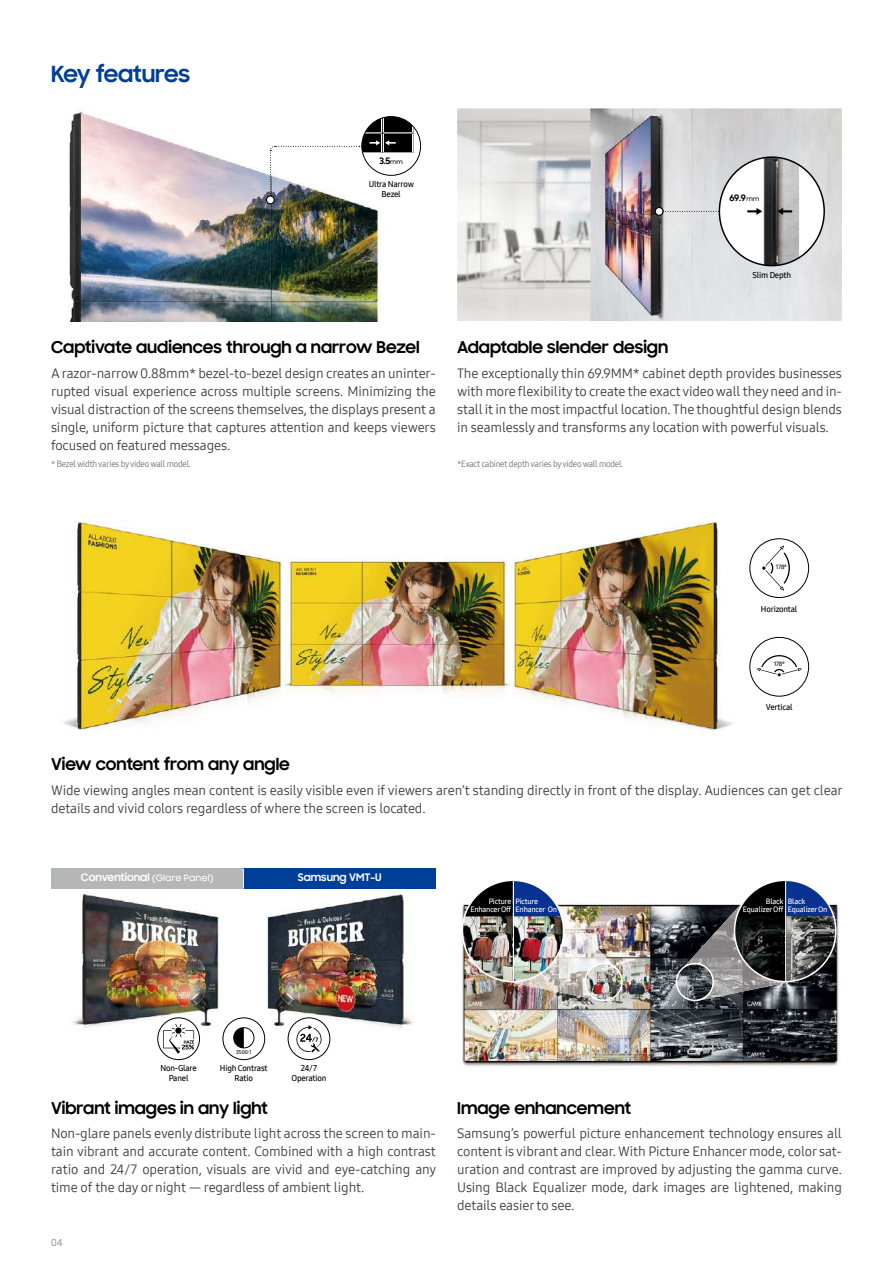
<style>
.page{position:relative;width:893px;height:1263px;background:#fff}
.page>*{position:absolute;margin:0;border:0;box-sizing:border-box;transform-origin:0 0}
.t1{font:700 22.5px "Samsung Sharp Sans";letter-spacing:-.01em;color:#003f98}
.t2{font:700 16.5px "Samsung Sharp Sans";color:#000}
.t3{font:13.5px/18px "Samsung One 400";letter-spacing:-.01em;color:#3e3a39;text-align:justify}
.t4{font:700 10.5px "Samsung Sharp Sans";color:#fff}
.t5{font:500 9.75px "Samsung Sharp Sans";color:#9fa0a0}
.t6{font:9px "Samsung One 400 C";letter-spacing:-.025em;color:#727171}
.t7{font:700 9px "Samsung Sharp Sans";color:#000}
.t8{font:8.25px/9.9px "Samsung One 600";letter-spacing:-.025em;color:#000;text-align:center}
.t9{font:7.5px/8.2px "Samsung One 600";letter-spacing:-.025em;color:#fff}
.t10{font:6px "Samsung One 600";letter-spacing:-.025em;color:#000}
.t11{font:5.25px "Samsung One 600";color:#000}
.s1{font-weight:500;font-size:6px}
.s2{font-weight:500;font-size:9px}
</style>
<div class="page">
<img style="left:72px;top:892px;width:341px;height:151px">
<svg style="left:158px;top:1018px;width:42px;height:42px"></svg>
<div style="left:157px;top:1017px;width:43px;height:43px;border:1px solid #000;border-radius:50%"></div>
<svg style="left:163px;top:1024px;width:31px;height:30px"></svg>
<div style="left:223px;top:1018px;width:42px;height:42px;background:#fff;border-radius:50%"></div>
<div style="left:223px;top:1017px;width:42px;height:43px;border:1px solid #000;border-radius:50%"></div>
<svg style="left:233px;top:1027px;width:21px;height:21px"></svg>
<div style="left:288px;top:1018px;width:42px;height:42px;background:#fff;border-radius:50%"></div>
<div style="left:288px;top:1017px;width:42px;height:43px;border:1px solid #000;border-radius:50%"></div>
<svg style="left:296px;top:1025px;width:26px;height:27px"></svg>
<div style="left:51px;top:868px;width:192px;height:21px;background:#b5b6b6"></div>
<div style="left:243px;top:868px;width:193px;height:21px;background:#003f98"></div>
<svg style="left:243px;top:868px;width:1px;height:21px"></svg>
<img style="left:461px;top:903px;width:378px;height:164px">
<img style="left:684px;top:903px;width:107px;height:98px">
<div style="left:676px;top:963px;width:38px;height:38px;border:2px solid #fff;border-radius:50%"></div>
<img style="left:734px;top:903px;width:102px;height:79px">
<img style="left:737px;top:882px;width:96px;height:34px">
<div style="left:734px;top:879px;width:103px;height:103px;border:2px solid #fff;border-radius:50%"></div>
<hr style="left:785px;top:880px;width:1px;height:102px;background:#fff">
<img style="left:507px;top:903px;width:108px;height:98px">
<div style="left:584px;top:963px;width:39px;height:38px;border:2px solid #fff;border-radius:50%"></div>
<img style="left:462px;top:903px;width:101px;height:79px">
<img style="left:464px;top:882px;width:97px;height:34px">
<div style="left:462px;top:879px;width:102px;height:103px;border:2px solid #fff;border-radius:50%"></div>
<hr style="left:513px;top:880px;width:1px;height:102px;background:#fff">
<img style="left:68px;top:108px;width:354px;height:213px">
<div style="left:266px;top:196px;width:8px;height:8px;background:#fff;border-radius:50%"></div>
<div style="left:266px;top:195px;width:9px;height:9px;border:1px solid #000;border-radius:50%"></div>
<svg style="left:270px;top:117px;width:151px;height:79px"></svg>
<div style="left:361px;top:116px;width:60px;height:60px;border:1px solid #000;border-radius:50%"></div>
<img style="left:457px;top:108px;width:385px;height:213px">
<div style="left:655px;top:207px;width:8px;height:8px;background:#fff;border-radius:50%"></div>
<div style="left:655px;top:207px;width:8px;height:9px;border:1px solid #000;border-radius:50%"></div>
<svg style="left:662px;top:156px;width:164px;height:111px"></svg>
<img style="left:63px;top:522px;width:670px;height:208px">
<div style="left:749px;top:637px;width:60px;height:59px;border:1px solid #000;border-radius:50%"></div>
<svg style="left:756px;top:655px;width:46px;height:21px"></svg>
<div style="left:749px;top:538px;width:60px;height:60px;border:1px solid #000;border-radius:50%"></div>
<svg style="left:762px;top:545px;width:28px;height:46px"></svg>
<h1 class="t1" style="left:51px;top:57px;width:141px">Key features</h1>
<p class="t7" style="left:379px;top:154px;width:25px">3.5<span class="s1">mm</span></p>
<p class="t8" style="left:369px;top:179px;width:47px">Ultra Narrow<br>Bezel</p>
<p class="t7" style="left:729px;top:191px;width:32px">69.9 <span class="s1">mm</span></p>
<p class="t8" style="left:752px;top:270px;width:40px">Slim Depth</p>
<p class="t2" style="left:51px;top:335px;width:370px">Captivate audiences through a narrow Bezel</p>
<p class="t2" style="left:457px;top:335px;width:213px">Adaptable slender design</p>
<p class="t3" style="left:51px;top:364px;width:386px">A razor-narrow 0.88mm* bezel-to-bezel design creates an uninter&shy;rupted visual experience across multiple screens. Minimizing the visual distraction of the screens themselves, the displays present a single, uniform picture that captures attention and keeps viewers focused on featured messages.</p>
<p class="t3" style="left:457px;top:364px;width:386px">The exceptionally thin 69.9MM* cabinet depth provides businesses with more flexibility to create the exact video wall they need and in&shy;stall it in the most impactful location. The thoughtful design blends in seamlessly and transforms any location with powerful visuals.</p>
<p class="t6" style="left:51px;top:458px;width:141px">* Bezel width varies by video wall model.</p>
<p class="t6" style="left:457px;top:458px;width:168px">*Exact cabinet depth varies by video wall model.</p>
<p class="t2" style="left:51px;top:752px;width:240px">View content from any angle</p>
<p class="t10" style="left:776px;top:563px;width:13px">178°</p>
<p class="t8" style="left:761px;top:604px;width:38px">Horizontal</p>
<p class="t10" style="left:774px;top:659px;width:13px">178°</p>
<p class="t8" style="left:766px;top:702px;width:29px">Vertical</p>
<p class="t3" style="left:51px;top:781px;width:793px">Wide viewing angles mean content is easily visible even if viewers aren’t standing directly in front of the display. Audiences can get clear details and vivid colors regardless of where the screen is located.</p>
<p class="t4" style="left:81px;top:870px;width:134px">Conventional <span class="s2">(Glare Panel)</span></p>
<p class="t4" style="left:298px;top:870px;width:85px">Samsung VMT-U</p>
<p class="t9" style="left:470px;top:897px;width:42px;text-align:right">Picture<br>Enhancer Off</p>
<p class="t9" style="left:516px;top:897px;width:43px">Picture<br>Enhancer On</p>
<p class="t9" style="left:743px;top:897px;width:42px;text-align:right">Black<br>Equalizer Off</p>
<p class="t9" style="left:788px;top:897px;width:41px">Black<br>Equalizer On</p>
<p class="t11" style="left:236px;top:1048px;width:17px">3500:1</p>
<p class="t8" style="left:161px;top:1063px;width:38px">Non-Glare<br>Panel</p>
<p class="t8" style="left:220px;top:1063px;width:49px">High Contrast<br>Ratio</p>
<p class="t2" style="left:51px;top:1095px;width:218px">Vibrant images in any light</p>
<p class="t8" style="left:291px;top:1063px;width:37px">24/7<br>Operation</p>
<p class="t3" style="left:51px;top:1124px;width:387px">Non-glare panels evenly distribute light across the screen to main&shy;tain vibrant and accurate content. Combined with a high contrast ratio and 24/7 operation, visuals are vivid and eye-catching any time of the day or night — regardless of ambient light.</p>
<p class="t5" style="left:51px;top:1235px;width:13px">04</p>
<p class="t2" style="left:457px;top:1095px;width:175px">Image enhancement</p>
<p class="t3" style="left:457px;top:1124px;width:386px">Samsung’s powerful picture enhancement technology ensures all content is vibrant and clear. With Picture Enhancer mode, color sat&shy;uration and contrast are improved by adjusting the gamma curve.<br>Using Black Equalizer mode, dark images are lightened, making details easier to see.</p>
</div>
